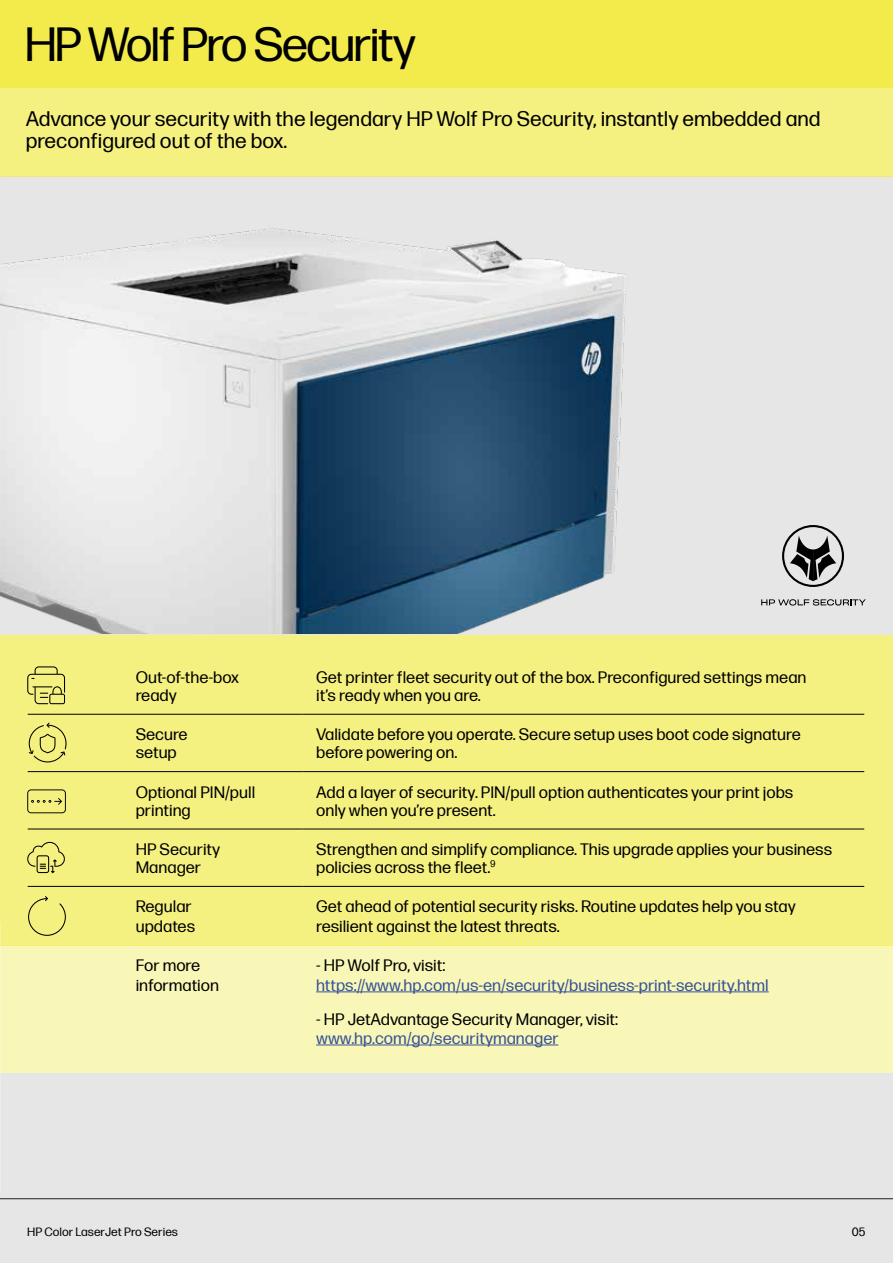
<style>
.page{position:relative;width:893px;height:1263px;background:#e6e6e6}
.page>*{position:absolute;margin:0;border:0;box-sizing:border-box;transform-origin:0 0}
.t1{font:48px "Forma DJR Display";color:#000}
.t2{font:21px/22.5px "Forma DJR Micro";color:#000}
.t3{font:16.5px/18px "Forma DJR Micro";color:#000}
.t4{font:16.5px "Forma DJR Micro";color:#385398}
.t5{font:12px "Forma DJR Micro";color:#000}
</style>
<div class="page">
<div style="left:0;top:635px;width:892px;height:310px;background:#f5f181"></div>
<div style="left:0;top:945px;width:892px;height:128px;background:#f9f7b7"></div>
<div style="left:0;top:0;width:892px;height:88px;background:#f2eb4b"></div>
<div style="left:0;top:88px;width:892px;height:88px;background:#f5f181"></div>
<hr style="left:28px;top:714px;width:275px;height:1px;background:#000">
<hr style="left:303px;top:714px;width:561px;height:1px;background:#000">
<hr style="left:28px;top:771px;width:275px;height:1px;background:#000">
<hr style="left:303px;top:771px;width:561px;height:1px;background:#000">
<hr style="left:28px;top:829px;width:275px;height:1px;background:#000">
<hr style="left:303px;top:829px;width:561px;height:1px;background:#000">
<hr style="left:28px;top:886px;width:275px;height:1px;background:#000">
<hr style="left:303px;top:886px;width:561px;height:1px;background:#000">
<hr style="left:316px;top:991px;width:453px;height:1px;background:#385398">
<hr style="left:316px;top:1045px;width:242px;height:1px;background:#385398">
<svg style="left:782px;top:525px;width:62px;height:62px"></svg>
<svg style="left:761px;top:599px;width:105px;height:6px"></svg>
<svg style="left:27px;top:666px;width:38px;height:38px"></svg>
<svg style="left:29px;top:722px;width:38px;height:40px"></svg>
<svg style="left:27px;top:789px;width:39px;height:24px"></svg>
<svg style="left:27px;top:842px;width:38px;height:31px"></svg>
<svg style="left:28px;top:896px;width:38px;height:40px"></svg>
<hr style="left:0;top:1198px;width:893px;height:1px;background:#241f21">
<img style="left:0;top:176px;width:640px;height:458px">
<h1 class="t1" style="left:26px;top:11px;width:391px">HP Wolf Pro Security</h1>
<p class="t2" style="left:26px;top:106px;width:796px">Advance your security with the legendary HP Wolf Pro Security, instantly embedded and preconfigured out of the box.</p>
<p class="t3" style="left:136px;top:667px;width:105px">Out-of-the-box ready</p>
<p class="t3" style="left:316px;top:667px;width:492px">Get printer fleet security out of the box. Preconfigured settings mean it’s ready when you are.</p>
<p class="t3" style="left:136px;top:724px;width:53px">Secure setup</p>
<p class="t3" style="left:316px;top:724px;width:486px">Validate before you operate. Secure setup uses boot code signature before powering on.</p>
<p class="t3" style="left:136px;top:781px;width:121px">Optional PIN/pull printing</p>
<p class="t3" style="left:316px;top:781px;width:479px">Add a layer of security. PIN/pull option authenticates your print jobs only when you’re present.</p>
<p class="t3" style="left:136px;top:839px;width:86px">HP Security<br>Manager</p>
<p class="t3" style="left:316px;top:839px;width:518px">Strengthen and simplify compliance. This upgrade applies your business policies across the fleet.<sup>9</sup></p>
<p class="t3" style="left:136px;top:895px;width:61px;line-height:19.8px">Regular updates</p>
<p class="t3" style="left:316px;top:895px;width:481px;line-height:19.8px">Get ahead of potential security risks. Routine updates help you stay resilient against the latest threats.</p>
<p class="t3" style="left:136px;top:954px;width:85px;line-height:19.8px">For more information</p>
<p class="t3" style="left:316px;top:955px;width:131px">- HP Wolf Pro, visit:</p>
<p class="t4" style="left:316px;top:974px;width:454px">https://www.hp.com/us-en/security/business-print-security.html</p>
<p class="t3" style="left:316px;top:1009px;width:303px">- HP JetAdvantage Security Manager, visit:</p>
<p class="t4" style="left:316px;top:1027px;width:244px">www.hp.com/go/securitymanager</p>
<p class="t5" style="left:27px;top:1223px;width:152px">HP Color LaserJet Pro Series</p>
<p class="t5" style="left:852px;top:1223px;width:15px">05</p>
</div>
